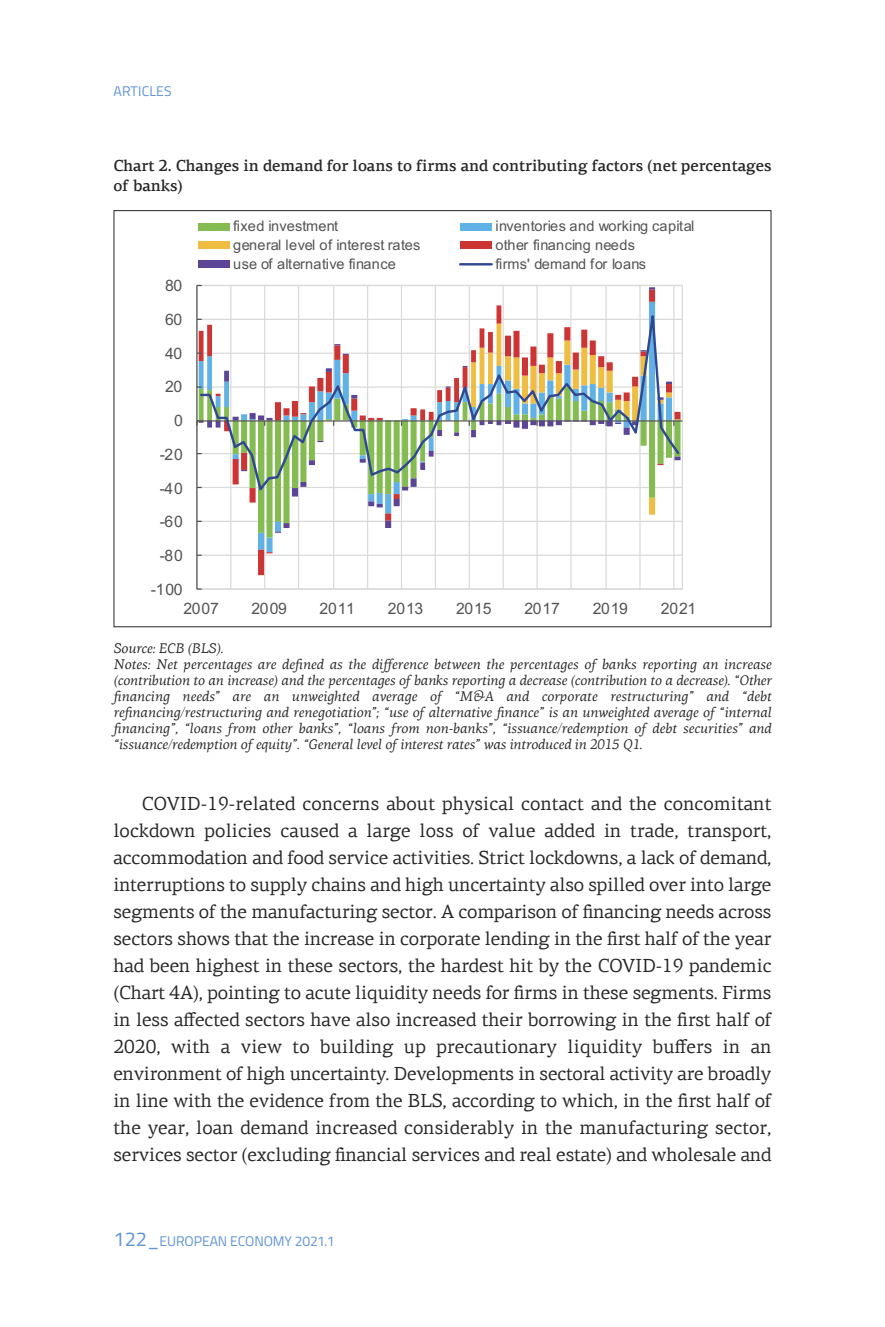
<style>
.page{position:relative;width:885px;height:1327px;background:#fff}
.page>*{position:absolute;margin:0;border:0;box-sizing:border-box;transform-origin:0 0}
.t1{font:19px/27px "PF Agora Serif Pro";letter-spacing:-.005em;color:#272526;text-align:justify}
.t2{font:500 16px/20px "PF Agora Serif Pro";letter-spacing:-.005em;color:#272526}
.t3{font:15.8px "Arial";color:#535353}
.t4{font:14.6px "Arial";color:#535353}
.t5{font:14.6px "Arial";letter-spacing:.025em;color:#535353}
.t6{font:italic 14px/16px "PF Agora Serif Pro";letter-spacing:-.01em;color:#272526;text-align:justify}
.t7{font:14px "Titillium";letter-spacing:-.005em;color:#5e93d5}
.s1{font-size:20px}
</style>
<div class="page">
<svg style="left:196px;top:284px;width:487px;height:306px"></svg>
<svg style="left:199px;top:533px;width:481px;height:42px"></svg>
<svg style="left:199px;top:287px;width:481px;height:246px"></svg>
<hr style="left:196px;top:285px;width:1px;height:304px;background:#535353">
<hr style="left:197px;top:420px;width:485px;height:1px;background:#535353">
<svg style="left:196px;top:420px;width:3px;height:6px"></svg>
<svg style="left:468px;top:495px;width:212px;height:20px"></svg>
<svg style="left:199px;top:294px;width:482px;height:201px"></svg>
<div style="left:199px;top:223px;width:31px;height:7px;background:#84bc51"></div>
<div style="left:460px;top:223px;width:31px;height:7px;background:#60b1e6"></div>
<div style="left:199px;top:241px;width:31px;height:8px;background:#eebd41"></div>
<div style="left:460px;top:241px;width:31px;height:8px;background:#cd3434"></div>
<div style="left:199px;top:261px;width:31px;height:7px;background:#5c4497"></div>
<hr style="left:460px;top:263px;width:31px;height:2px;background:#304891">
<p class="t7" style="left:113px;top:86px;width:60px">ARTICLES</p>
<p class="t2" style="left:113px;top:157px;width:659px">Chart 2. Changes in demand for loans to firms and contributing factors (net percentages of banks)</p>
<p class="t3" style="left:165px;top:277px;width:19px">$#</p>
<p class="t3" style="left:165px;top:310px;width:19px">%#</p>
<p class="t3" style="left:165px;top:344px;width:19px">&amp;#</p>
<p class="t3" style="left:165px;top:378px;width:19px">'#</p>
<p class="t3" style="left:174px;top:412px;width:10px">#</p>
<p class="t3" style="left:160px;top:445px;width:25px">!'#</p>
<p class="t3" style="left:160px;top:479px;width:25px">!&amp;#</p>
<p class="t3" style="left:160px;top:513px;width:25px">!%#</p>
<p class="t3" style="left:160px;top:547px;width:25px">!$#</p>
<p class="t3" style="left:151px;top:580px;width:33px">!"##</p>
<p class="t4" style="left:233px;top:218px;width:106px">,-./01-23/456/25</p>
<p class="t5" style="left:495px;top:218px;width:200px">-23/2578-/419201:78;-2&lt;1=9&gt;-59?</p>
<p class="t4" style="left:233px;top:237px;width:189px">&lt;/2/89?1?/3/?17,1-25/8/451895/4</p>
<p class="t4" style="left:495px;top:237px;width:141px">75@/81,-292=-2&lt;12//04</p>
<p class="t5" style="left:233px;top:256px;width:164px">A4/17,19?5/8295-3/1,-292=/</p>
<p class="t4" style="left:495px;top:256px;width:152px">,-864B10/69201,781?7924</p>
<p class="t3" style="left:183px;top:600px;width:37px">'##(</p>
<p class="t3" style="left:251px;top:600px;width:37px">'##)</p>
<p class="t3" style="left:319px;top:600px;width:37px">'#""</p>
<p class="t3" style="left:388px;top:600px;width:37px">'#"*</p>
<p class="t3" style="left:456px;top:600px;width:37px">'#"+</p>
<p class="t3" style="left:524px;top:600px;width:37px">'#"(</p>
<p class="t3" style="left:592px;top:600px;width:37px">'#")</p>
<p class="t3" style="left:660px;top:600px;width:37px">'#'"</p>
<p class="t6" style="left:113px;top:641px;width:111px">Source: ECB (BLS).</p>
<p class="t6" style="left:113px;top:657px;width:659px">Notes: Net percentages are defined as the difference between the percentages of banks reporting an increase (contribution to an increase) and the percentages of banks reporting a decrease (contribution to a decrease). “Other financing needs” are an unweighted average of “M&amp;A and corporate restructuring” and “debt refinancing/restructuring and renegotiation”; “use of alternative finance” is an unweighted average of “internal financing”, “loans from other banks”, “loans from non-banks”, “issuance/redemption of debt securities” and “issuance/redemption of equity”. “General level of interest rates” was introduced in 2015 Q1.</p>
<p class="t1" style="left:113px;top:791px;width:659px;text-indent:28px">COVID-19-related concerns about physical contact and the concomitant lockdown policies caused a large loss of value added in trade, transport, accommodation and food service activities. Strict lockdowns, a lack of demand, interruptions to supply chains and high uncertainty also spilled over into large segments of the manufacturing sector. A comparison of financing needs across sectors shows that the increase in corporate lending in the first half of the year had been highest in these sectors, the hardest hit by the COVID-19 pandemic (Chart 4A), pointing to acute liquidity needs for firms in these segments. Firms in less affected sectors have also increased their borrowing in the first half of 2020, with a view to building up precautionary liquidity buffers in an environment of high uncertainty. Developments in sectoral activity are broadly in line with the evidence from the BLS, according to which, in the first half of the year, loan demand increased considerably in the manufacturing sector, services sector (excluding financial services and real estate) and wholesale and</p>
<p class="t7" style="left:113px;top:1235px;width:223px"><span class="s1">122_</span>EUROPEAN ECONOMY 2021.1</p>
</div>
